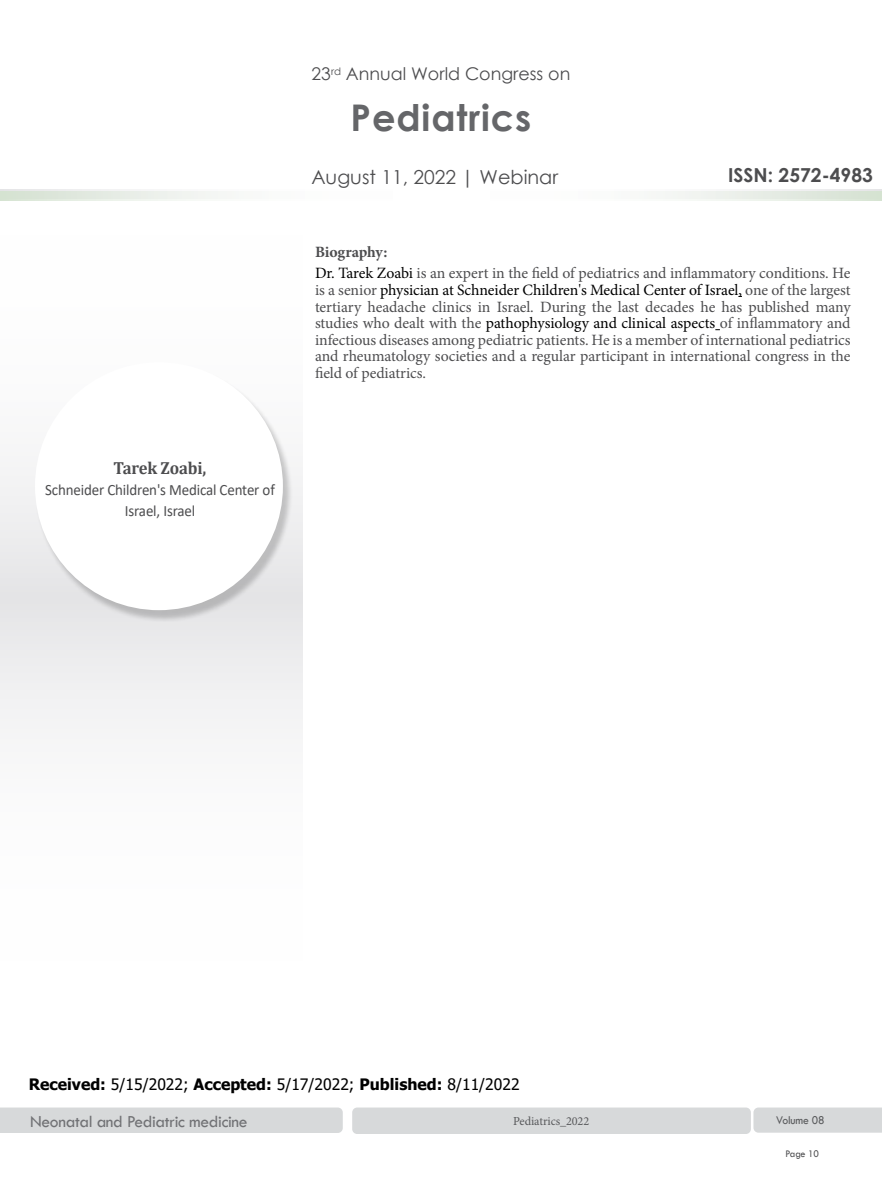
<style>
.page{position:relative;width:882px;height:1197px;background:#fff}
.page>*{position:absolute;margin:0;border:0;box-sizing:border-box;transform-origin:0 0}
.t1{font:700 36.75px "Century Gothic";letter-spacing:.025em;color:#656669}
.t2{font:19.25px "Century Gothic";color:#4d4d4f}
.t3{font:700 19.25px "Century Gothic";color:#4d4d4f}
.t4{font:17.5px "Tw Cen";letter-spacing:-.02em;color:#717275}
.t5{font:17.5px "Century Gothic";color:#4d4d4f}
.t6{font:700 17.5px "Cambria";letter-spacing:-.01em;color:#4d4d4f;scale:.95 1}
.t7{font:15.75px/16.6px "Minion Pro";letter-spacing:-.005em;color:#4d4d4f}
.t8{font:15.75px "Tahoma";color:#000}
.t9{font:15.75px/21px "Calibri";letter-spacing:-.01em;color:#4d4d4f;text-align:center;scale:.95 1}
.t10{font:12.25px "Minion Pro";letter-spacing:-.01em;color:#58595b}
.t11{font:12.25px "Tw Cen";letter-spacing:-.01em;color:#58595b;scale:.95 1}
.t12{font:10.5px "Tw Cen";letter-spacing:-.02em;color:#4d4d4f;scale:.95 1}
.s1{font-weight:700}
.s2{color:#000}
</style>
<div class="page">
<svg style="left:0;top:189px;width:882px;height:3px"></svg>
<div style="left:0;top:597px;width:302px;height:393px;background:linear-gradient(to bottom,#eaeaeb,#fff)"></div>
<div style="left:0;top:205px;width:302px;height:392px;background:linear-gradient(to bottom,#fff,#eaeaeb)"></div>
<div style="left:0;top:1108px;width:343px;height:25px;background:#d7d9da"></div>
<div style="left:352px;top:1108px;width:399px;height:26px;background:#d7d9da;border-radius:5px"></div>
<div style="left:753px;top:1108px;width:129px;height:25px;background:#d7d9da"></div>
<svg style="left:0;top:192px;width:882px;height:9px;fill:#f6f8f5"></svg>
<div style="left:35px;top:364px;width:257px;height:258px;background:#000;opacity:.2"></div>
<div style="left:35px;top:362px;width:248px;height:248px;background:#fff;border-radius:50%"></div>
<p class="t5" style="left:312px;top:62px;width:260px">23<sup>rd</sup> Annual World Congress on</p>
<h1 class="t1" style="left:351px;top:90px;width:182px">Pediatrics</h1>
<p class="t2" style="left:311px;top:164px;width:248px">August 11, 2022 | Webinar</p>
<p class="t3" style="left:728px;top:161px;width:146px">ISSN: 2572-4983</p>
<p class="t6" style="left:114px;top:456px;width:99px">Tarek Zoabi,</p>
<p class="t9" style="left:45px;top:479px;width:243px">Schneider Children's Medical Center of<br>Israel, Israel</p>
<p class="t7" style="left:315px;top:241px;width:537px;line-height:21.5px"><span class="s1">Biography:<br></span><span class="s2">Dr. Tarek Zoabi</span> is an expert in the field of pediatrics and inflammatory conditions. He</p>
<p class="t7" style="left:315px;top:282px;width:537px;text-align:justify">is a senior <span class="s2">physician at Schneider Children's Medical Center of Israel,</span> one of the largest tertiary headache clinics in Israel. During the last decades he has published many studies who dealt with the <span class="s2">pathophysiology and clinical aspects</span> of inflammatory and infectious diseases among pediatric patients. He is a member of international pediatrics and rheumatology societies and a regular participant in international congress in the field of pediatrics.</p>
<p class="t8" style="left:29px;top:1074px;width:492px"><span class="s1">Received:</span> 5/15/2022; <span class="s1">Accepted:</span> 5/17/2022; <span class="s1">Published:</span> 8/11/2022</p>
<p class="t4" style="left:30px;top:1111px;width:219px">Neonatal and Pediatric medicine</p>
<p class="t10" style="left:513px;top:1113px;width:78px">Pediatrics_2022</p>
<p class="t11" style="left:776px;top:1113px;width:53px">Volume 08</p>
<p class="t12" style="left:786px;top:1147px;width:37px">Page 10</p>
</div>
